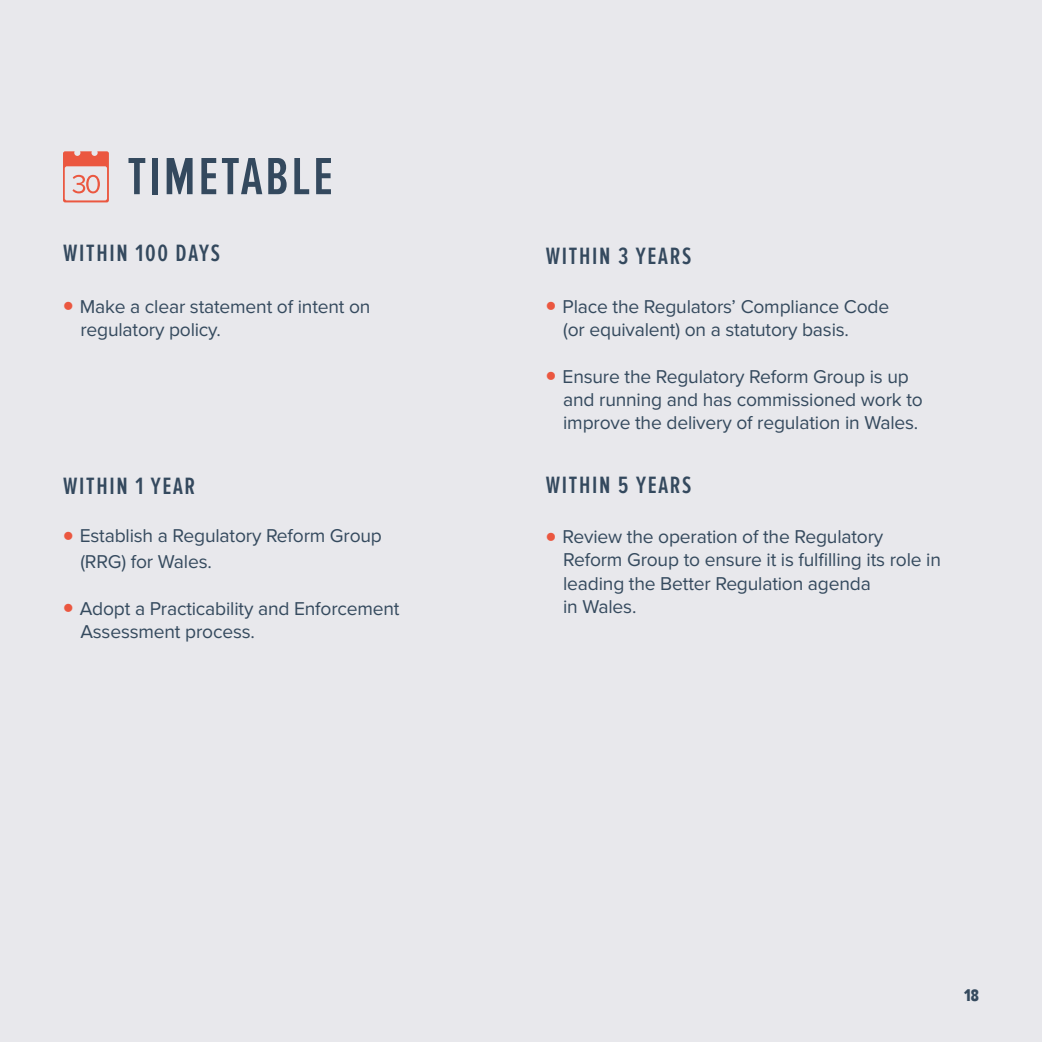
<style>
.page{position:relative;width:1042px;height:1042px;background:#fff}
.page>*{position:absolute;margin:0;border:0;box-sizing:border-box;transform-origin:0 0}
.t1{font:600 54.25px "Proxima Nova Ex Cn";letter-spacing:.05em;color:#34495e}
.t2{font:600 24.5px "Proxima Nova Ex Cn";letter-spacing:.07em;color:#34495e}
.t3{font:19.25px/23.1px "Proxima Nova";letter-spacing:-.01em;color:#354a5e}
.t4{font:17.5px "Proxima Nova Ex Cn Extrabld";color:#354a5e}
.s1{color:#eb5740}
</style>
<div class="page">
<div style="left:1px;top:0;width:1041px;height:1042px;background:#e8e8ec"></div>
<svg style="left:63px;top:151px;width:46px;height:51px"></svg>
<h1 class="t1" style="left:127px;top:146px;width:207px">TIMETABLE</h1>
<p class="t2" style="left:63px;top:239px;width:158px">WITHIN 100 DAYS</p>
<p class="t3" style="left:80px;top:295px;width:292px;text-indent:-17px"><span class="s1">●</span> Make a clear statement of intent on regulatory policy.</p>
<p class="t2" style="left:63px;top:472px;width:134px">WITHIN 1 YEAR</p>
<p class="t3" style="left:80px;top:524px;width:303px;line-height:25.2px;text-indent:-17px"><span class="s1">●</span> Establish a Regulatory Reform Group (RRG) for Wales.</p>
<p class="t3" style="left:80px;top:597px;width:321px;text-indent:-17px"><span class="s1">●</span> Adopt a Practicability and Enforcement<br>Assessment process.</p>
<p class="t2" style="left:546px;top:242px;width:147px">WITHIN 3 YEARS</p>
<p class="t3" style="left:563px;top:295px;width:328px;text-indent:-17px"><span class="s1">●</span> Place the Regulators’ Compliance Code (or equivalent) on a statutory basis.</p>
<p class="t3" style="left:563px;top:365px;width:361px;text-indent:-17px"><span class="s1">●</span> Ensure the Regulatory Reform Group is up and running and has commissioned work to improve the delivery of regulation in Wales.</p>
<p class="t2" style="left:546px;top:471px;width:147px">WITHIN 5 YEARS</p>
<p class="t3" style="left:563px;top:526px;width:379px;text-indent:-17px"><span class="s1">●</span> Review the operation of the Regulatory Reform Group to ensure it is fulfilling its role in leading the Better Regulation agenda<br>in Wales.</p>
<p class="t4" style="left:964px;top:985px;width:16px">18</p>
</div>
